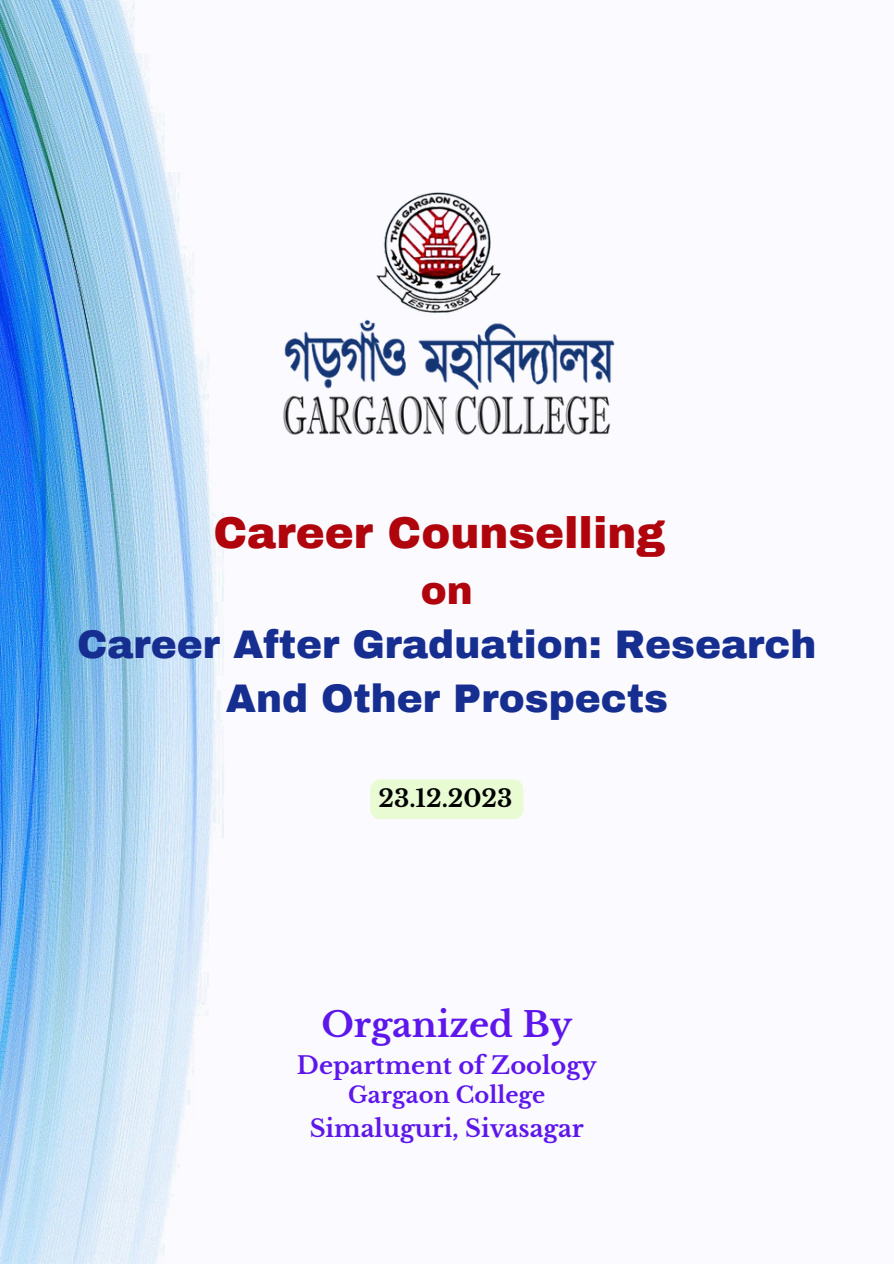
<style>
.page{position:relative;width:894px;height:1264px;background:#fff}
.page>*{position:absolute;margin:0;border:0;box-sizing:border-box;transform-origin:0 0}
.t1{font:900 43.5px "Archivo";color:#b0050c}
.t2{font:900 39px/54px "Archivo";color:#172e91;text-align:center}
.t3{font:700 34.5px "Libre Baskerville";color:#5e17eb}
.t4{font:700 24px "Libre Baskerville";color:#5e17eb}
.t5{font:700 24px "Libre Baskerville";color:#000}
.t6{font:700 22.5px "Libre Baskerville";color:#5e17eb}
.s1{color:#b0050c}
</style>
<div class="page">
<img style="left:0;top:0;width:615px;height:1263px">
<img style="left:279px;top:320px;width:335px;height:122px">
<img style="left:371px;top:175px;width:151px;height:145px">
<div style="left:370px;top:779px;width:153px;height:40px;background:#e8fbd3"></div>
<h1 class="t1" style="left:213px;top:510px;width:453px">Career Counselling</h1>
<h1 class="t2" style="left:77px;top:563px;width:740px"><span class="s1">on<br></span>Career After Graduation: Research<br>And Other Prospects</h1>
<p class="t5" style="left:378px;top:783px;width:135px">23.12.2023</p>
<p class="t3" style="left:321px;top:1003px;width:252px">Organized By</p>
<p class="t4" style="left:297px;top:1050px;width:301px">Department of Zoology</p>
<p class="t6" style="left:348px;top:1081px;width:199px">Gargaon College</p>
<p class="t4" style="left:309px;top:1113px;width:275px">Simaluguri, Sivasagar</p>
</div>
